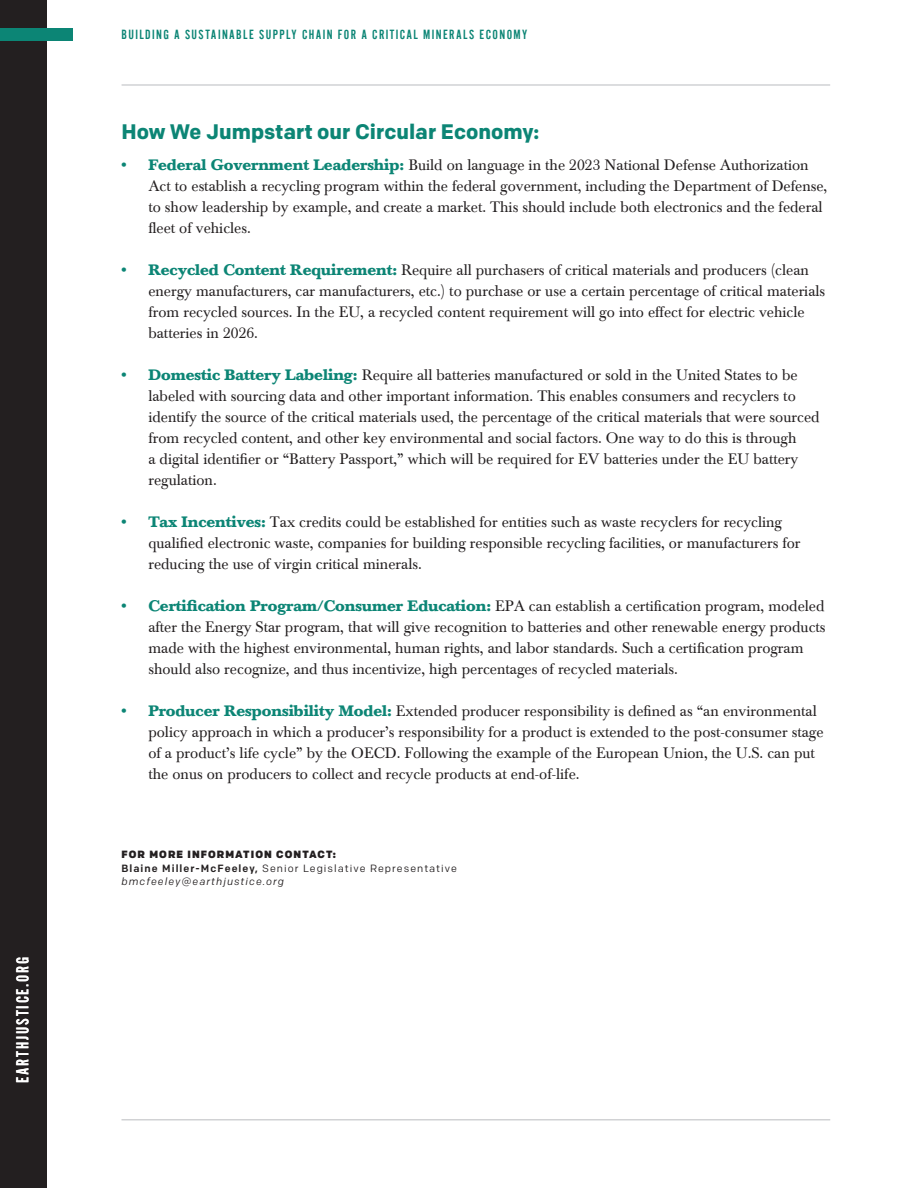
<style>
.page{position:relative;width:918px;height:1188px;background:#fff}
.page>*{position:absolute;margin:0;border:0;box-sizing:border-box;transform-origin:0 0}
.t1{font:700 21px "Colfax";color:#0c8575}
.t2{font:18px "Alternate Gothic Com No 2";letter-spacing:.1em;color:#fff}
.t3{font:15px/21px "Baskerville BE";color:#231f20}
.t4{font:13.8px "Alternate Gothic Com No 2";letter-spacing:.1em;color:#0c8575}
.t5{font:10.5px/13.5px "Colfax";letter-spacing:.1em;color:#231f20}
.s1{font-weight:700;color:#0c8575}
.s2{font-weight:900}
.s3{font-weight:500}
.s4{font-style:italic}
</style>
<div class="page">
<div style="left:0;top:0;width:47px;height:1188px;background:#231f20"></div>
<div style="left:0;top:29px;width:74px;height:12px;background:#0c8575"></div>
<hr style="left:122px;top:84px;width:708px;height:2px;background:#d1d2d4">
<hr style="left:122px;top:1119px;width:708px;height:1px;background:#d1d2d4">
<p class="t2" style="left:12px;top:1083px;width:128px;rotate:-90deg">EARTHJUSTICE.ORG</p>
<p class="t4" style="left:122px;top:26px;width:407px">BUILDING A SUSTAINABLE SUPPLY CHAIN FOR A CRITICAL MINERALS ECONOMY</p>
<h1 class="t1" style="left:121px;top:123px;width:419px">How We Jumpstart our Circular Economy:</h1>
<p class="t3" style="left:148px;top:155px;width:681px;text-indent:-27px"><span class="s1">• Federal Government Leadership:</span> Build on language in the 2023 National Defense Authorization Act to establish a recycling program within the federal government, including the Department of Defense, to show leadership by example, and create a market. This should include both electronics and the federal fleet of vehicles.</p>
<p class="t3" style="left:148px;top:261px;width:678px;text-indent:-27px"><span class="s1">• Recycled Content Requirement:</span> Require all purchasers of critical materials and producers (clean energy manufacturers, car manufacturers, etc.) to purchase or use a certain percentage of critical materials from recycled sources. In the EU, a recycled content requirement will go into effect for electric vehicle batteries in 2026.</p>
<p class="t3" style="left:148px;top:365px;width:673px;text-indent:-27px"><span class="s1">• Domestic Battery Labeling:</span> Require all batteries manufactured or sold in the United States to be labeled with sourcing data and other important information. This enables consumers and recyclers to identify the source of the critical materials used, the percentage of the critical materials that were sourced from recycled content, and other key environmental and social factors. One way to do this is through<br>a digital identifier or “Battery Passport,” which will be required for EV batteries under the EU battery regulation.</p>
<p class="t3" style="left:148px;top:513px;width:654px;text-indent:-27px"><span class="s1">• Tax Incentives:</span> Tax credits could be established for entities such as waste recyclers for recycling qualified electronic waste, companies for building responsible recycling facilities, or manufacturers for reducing the use of virgin critical minerals.</p>
<p class="t3" style="left:148px;top:596px;width:679px;text-indent:-27px"><span class="s1">• Certification Program/Consumer Education:</span> EPA can establish a certification program, modeled after the Energy Star program, that will give recognition to batteries and other renewable energy products made with the highest environmental, human rights, and labor standards. Such a certification program should also recognize, and thus incentivize, high percentages of recycled materials.</p>
<p class="t3" style="left:148px;top:701px;width:677px;text-indent:-27px"><span class="s1">• Producer Responsibility Model:</span> Extended producer responsibility is defined as “an environmental policy approach in which a producer’s responsibility for a product is extended to the post-consumer stage of a product’s life cycle” by the OECD. Following the example of the European Union, the U.S. can put the onus on producers to collect and recycle products at end-of-life.</p>
<p class="t5" style="left:122px;top:849px;width:337px"><span class="s2">FOR MORE INFORMATION CONTACT:<br></span><span class="s3">Blaine Miller-McFeeley,</span> Senior Legislative Representative <span class="s4">bmcfeeley@earthjustice.org</span></p>
</div>
